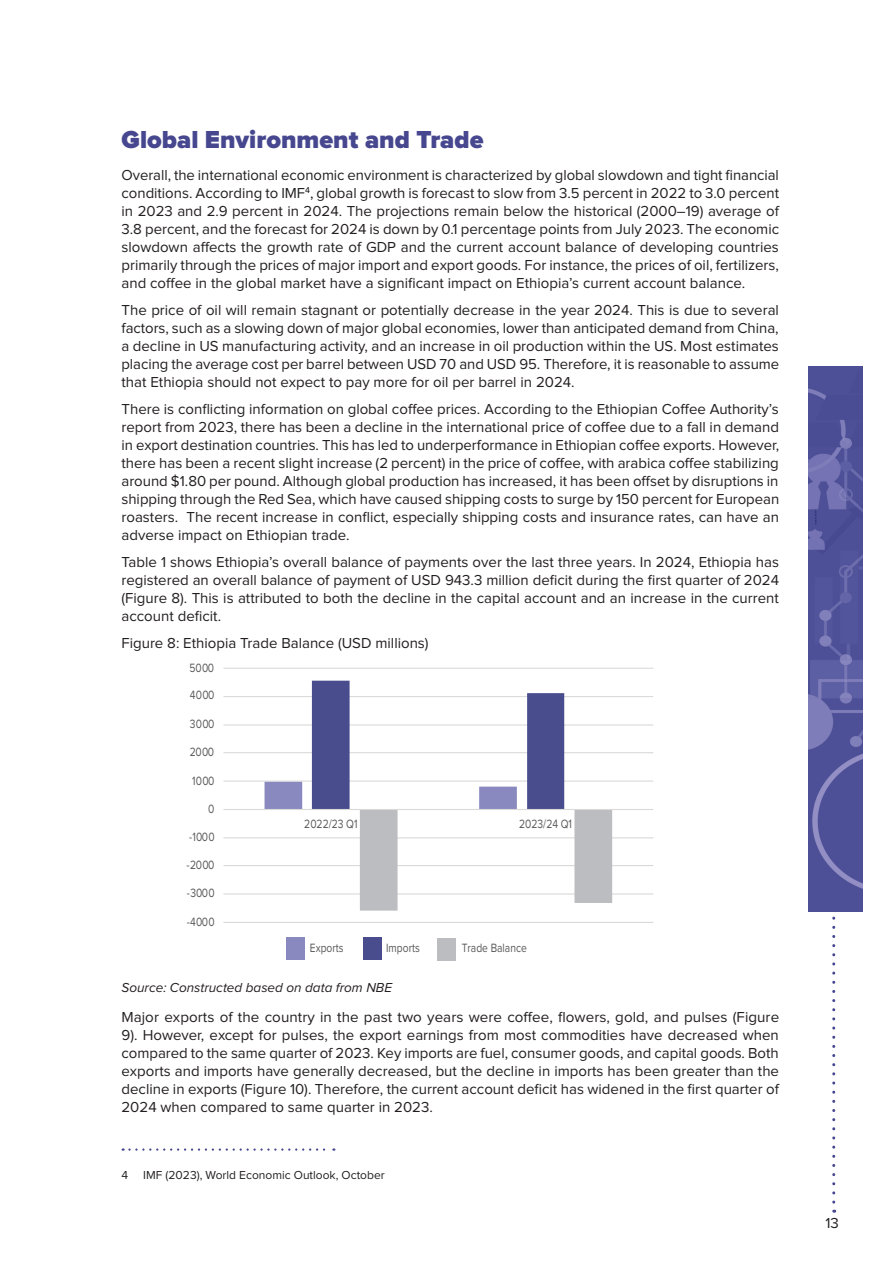
<style>
.page{position:relative;width:893px;height:1263px;background:#fff}
.page>*{position:absolute;margin:0;border:0;box-sizing:border-box;transform-origin:0 0}
._1_1_Sub_header{font:900 25.5px "Proxima Nova";color:#46478f}
.Body_indent{font:15px/18px "Proxima Nova";color:#231f20;text-align:justify}
.t1{font:italic 13.5px "Proxima Nova";color:#231f20}
.t2{font:12.45px "Proxima Nova";color:#595959;scale:.82 1}
.Footnote_text{font:12px "Proxima Nova";color:#231f20}
</style>
<div class="page">
<svg style="left:832px;top:916px;width:3px;height:286px"></svg>
<img style="left:808px;top:366px;width:55px;height:546px">
<hr style="left:223px;top:922px;width:430px;height:1px;background:#dad9d8">
<hr style="left:223px;top:894px;width:430px;height:1px;background:#dad9d8">
<hr style="left:223px;top:865px;width:430px;height:1px;background:#dad9d8">
<hr style="left:223px;top:838px;width:430px;height:1px;background:#dad9d8">
<hr style="left:223px;top:781px;width:430px;height:1px;background:#dad9d8">
<hr style="left:223px;top:752px;width:430px;height:1px;background:#dad9d8">
<hr style="left:223px;top:725px;width:430px;height:1px;background:#dad9d8">
<hr style="left:223px;top:696px;width:430px;height:1px;background:#dad9d8">
<hr style="left:223px;top:668px;width:430px;height:1px;background:#dad9d8">
<svg style="left:265px;top:681px;width:347px;height:229px"></svg>
<hr style="left:223px;top:809px;width:430px;height:1px;background:#dad9d8">
<div style="left:286px;top:937px;width:19px;height:23px;background:#8989c0"></div>
<div style="left:363px;top:937px;width:18px;height:23px;background:#494d8d"></div>
<div style="left:437px;top:938px;width:19px;height:22px;background:#bcbdc0"></div>
<svg style="left:123px;top:1148px;width:211px;height:3px"></svg>
<p class="_1_1_Sub_header" style="left:122px;top:125px;width:364px">Global Environment and Trade</p>
<p class="Body_indent" style="left:122px;top:166px;width:659px">Overall, the international economic environment is characterized by global slowdown and tight financial conditions. According to IMF<sup>4</sup>, global growth is forecast to slow from 3.5 percent in 2022 to 3.0 percent in 2023 and 2.9 percent in 2024. The projections remain below the historical (2000–19) average of 3.8 percent, and the forecast for 2024 is down by 0.1 percentage points from July 2023. The economic slowdown affects the growth rate of GDP and the current account balance of developing countries primarily through the prices of major import and export goods. For instance, the prices of oil, fertilizers, and coffee in the global market have a significant impact on Ethiopia’s current account balance.</p>
<p class="Body_indent" style="left:122px;top:301px;width:659px">The price of oil will remain stagnant or potentially decrease in the year 2024. This is due to several factors, such as a slowing down of major global economies, lower than anticipated demand from China, a decline in US manufacturing activity, and an increase in oil production within the US. Most estimates placing the average cost per barrel between USD 70 and USD 95. Therefore, it is reasonable to assume that Ethiopia should not expect to pay more for oil per barrel in 2024.</p>
<p class="Body_indent" style="left:122px;top:400px;width:659px">There is conflicting information on global coffee prices. According to the Ethiopian Coffee Authority’s report from 2023, there has been a decline in the international price of coffee due to a fall in demand in export destination countries. This has led to underperformance in Ethiopian coffee exports. However, there has been a recent slight increase (2 percent) in the price of coffee, with arabica coffee stabilizing around $1.80 per pound. Although global production has increased, it has been offset by disruptions in shipping through the Red Sea, which have caused shipping costs to surge by 150 percent for European roasters. The recent increase in conflict, especially shipping costs and insurance rates, can have an adverse impact on Ethiopian trade.</p>
<p class="Body_indent" style="left:122px;top:553px;width:659px">Table 1 shows Ethiopia’s overall balance of payments over the last three years. In 2024, Ethiopia has registered an overall balance of payment of USD 943.3 million deficit during the first quarter of 2024 (Figure 8). This is attributed to both the decline in the capital account and an increase in the current account deficit.</p>
<p class="Body_indent" style="left:122px;top:634px;width:309px">Figure 8: Ethiopia Trade Balance (USD millions)</p>
<p class="t2" style="left:190px;top:660px;width:31px">5000</p>
<p class="t2" style="left:190px;top:688px;width:31px">4000</p>
<p class="t2" style="left:190px;top:717px;width:31px">3000</p>
<p class="t2" style="left:190px;top:745px;width:31px">2000</p>
<p class="t2" style="left:192px;top:773px;width:29px">1000</p>
<p class="t2" style="left:208px;top:802px;width:9px">0</p>
<p class="t2" style="left:189px;top:829px;width:33px">-1000</p>
<p class="t2" style="left:187px;top:858px;width:36px">-2000</p>
<p class="t2" style="left:187px;top:886px;width:36px">-3000</p>
<p class="t2" style="left:187px;top:915px;width:36px">-4000</p>
<p class="t2" style="left:304px;top:817px;width:66px">2022/23 Q1</p>
<p class="t2" style="left:519px;top:817px;width:66px">2023/24 Q1</p>
<p class="t2" style="left:310px;top:941px;width:43px">Exports</p>
<p class="t2" style="left:386px;top:941px;width:43px">Imports</p>
<p class="t2" style="left:462px;top:941px;width:81px">Trade Balance</p>
<p class="t1" style="left:122px;top:981px;width:272px">Source: Constructed based on data from NBE</p>
<p class="Body_indent" style="left:122px;top:1008px;width:659px">Major exports of the country in the past two years were coffee, flowers, gold, and pulses (Figure 9). However, except for pulses, the export earnings from most commodities have decreased when compared to the same quarter of 2023. Key imports are fuel, consumer goods, and capital goods. Both exports and imports have generally decreased, but the decline in imports has been greater than the decline in exports (Figure 10). Therefore, the current account deficit has widened in the first quarter of 2024 when compared to same quarter in 2023.</p>
<p class="Footnote_text" style="left:122px;top:1168px;width:8px">4</p>
<p class="Footnote_text" style="left:143px;top:1168px;width:243px">IMF (2023), World Economic Outlook, October</p>
<p class="Body_indent" style="left:825px;top:1214px;width:15px">13</p>
</div>
